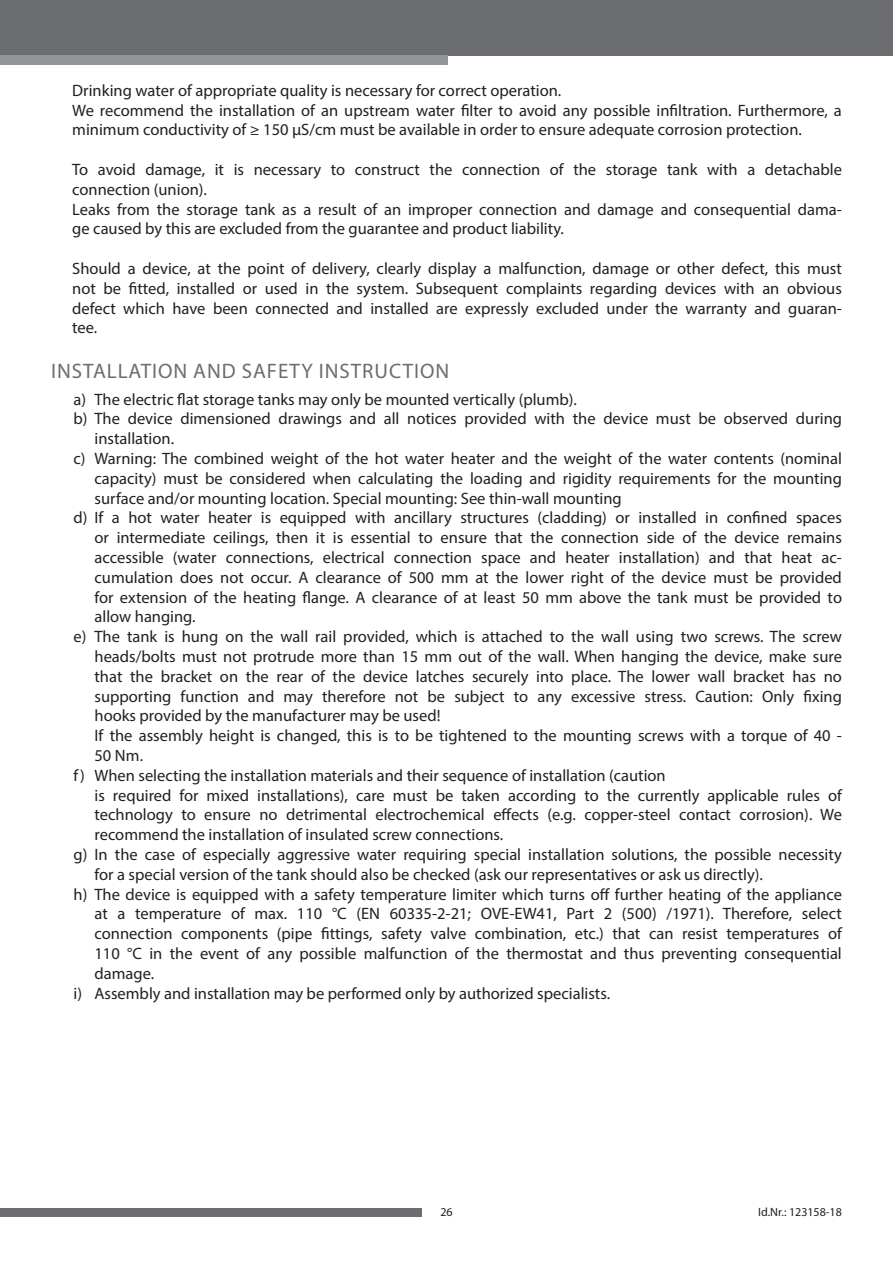
<style>
.page{position:relative;width:893px;height:1263px;background:#fff}
.page>*{position:absolute;margin:0;border:0;box-sizing:border-box;transform-origin:0 0}
.Helv__Überschrift_gr{font:21px "Myriad Pro";letter-spacing:.045em;color:#6c6d70}
.Helv__Einfacher_Absa{font:16.5px/19.8px "Myriad Pro";color:#231f20}
.t1{font:12px "Myriad Pro";color:#231f20}
</style>
<div class="page">
<div style="left:0;top:1208px;width:422px;height:9px;background:#6c6d70"></div>
<div style="left:0;top:0;width:893px;height:55px;background:#6c6d70"></div>
<div style="left:0;top:55px;width:447px;height:9px;background:#939598"></div>
<p class="Helv__Einfacher_Absa" style="left:72px;top:80px;width:491px">Drinking water of appropriate quality is necessary for correct operation.</p>
<p class="Helv__Einfacher_Absa" style="left:72px;top:100px;width:771px">We recommend the installation of an upstream water filter to avoid any possible infiltration. Furthermore, a minimum conductivity of ≥ 150 μS/cm must be available in order to ensure adequate corrosion protection.</p>
<p class="Helv__Einfacher_Absa" style="left:72px;top:159px;width:771px">To avoid damage, it is necessary to construct the connection of the storage tank with a detachable connection (union).</p>
<p class="Helv__Einfacher_Absa" style="left:72px;top:199px;width:771px">Leaks from the storage tank as a result of an improper connection and damage and consequential dama&shy;ge caused by this are excluded from the guarantee and product liability.</p>
<p class="Helv__Einfacher_Absa" style="left:72px;top:258px;width:771px;text-align:justify">Should a device, at the point of delivery, clearly display a malfunction, damage or other defect, this must not be fitted, installed or used in the system. Subsequent complaints regarding devices with an obvious defect which have been connected and installed are expressly excluded under the warranty and guaran&shy;tee.</p>
<p class="Helv__Überschrift_gr" style="left:51px;top:358px;width:400px">INSTALLATION AND SAFETY INSTRUCTION</p>
<p class="Helv__Einfacher_Absa" style="left:74px;top:389px;width:505px">a) The electric flat storage tanks may only be mounted vertically (plumb).</p>
<p class="Helv__Einfacher_Absa" style="left:95px;top:409px;width:749px;text-indent:-21px">b) The device dimensioned drawings and all notices provided with the device must be observed during installation.</p>
<p class="Helv__Einfacher_Absa" style="left:95px;top:448px;width:749px;text-align:justify;text-indent:-21px">c) Warning: The combined weight of the hot water heater and the weight of the water contents (nominal capacity) must be considered when calculating the loading and rigidity requirements for the mounting surface and/or mounting location. Special mounting: See thin-wall mounting</p>
<p class="Helv__Einfacher_Absa" style="left:95px;top:508px;width:749px;text-align:justify;text-indent:-21px">d) If a hot water heater is equipped with ancillary structures (cladding) or installed in confined spaces or intermediate ceilings, then it is essential to ensure that the connection side of the device remains accessible (water connections, electrical connection space and heater installation) and that heat ac&shy;cumulation does not occur. A clearance of 500 mm at the lower right of the device must be provided for extension of the heating flange. A clearance of at least 50 mm above the tank must be provided to allow hanging.</p>
<p class="Helv__Einfacher_Absa" style="left:95px;top:626px;width:749px;text-align:justify;text-indent:-21px">e) The tank is hung on the wall rail provided, which is attached to the wall using two screws. The screw heads/bolts must not protrude more than 15 mm out of the wall. When hanging the device, make sure that the bracket on the rear of the device latches securely into place. The lower wall bracket has no supporting function and may therefore not be subject to any excessive stress. Caution: Only fixing hooks provided by the manufacturer may be used!</p>
<p class="Helv__Einfacher_Absa" style="left:95px;top:725px;width:749px">If the assembly height is changed, this is to be tightened to the mounting screws with a torque of 40 -<br>50 Nm.</p>
<p class="Helv__Einfacher_Absa" style="left:74px;top:765px;width:594px">f) When selecting the installation materials and their sequence of installation (caution</p>
<p class="Helv__Einfacher_Absa" style="left:95px;top:785px;width:749px;text-align:justify">is required for mixed installations), care must be taken according to the currently applicable rules of technology to ensure no detrimental electrochemical effects (e.g. copper-steel contact corrosion). We recommend the installation of insulated screw connections.</p>
<p class="Helv__Einfacher_Absa" style="left:95px;top:844px;width:749px;text-indent:-21px">g) In the case of especially aggressive water requiring special installation solutions, the possible necessity for a special version of the tank should also be checked (ask our representatives or ask us directly).</p>
<p class="Helv__Einfacher_Absa" style="left:95px;top:884px;width:749px;text-align:justify;text-indent:-21px">h) The device is equipped with a safety temperature limiter which turns off further heating of the appliance at a temperature of max. 110 °C (EN 60335-2-21; OVE-EW41, Part 2 (500) /1971). Therefore, select connection components (pipe fittings, safety valve combination, etc.) that can resist temperatures of 110 °C in the event of any possible malfunction of the thermostat and thus preventing consequential damage.</p>
<p class="Helv__Einfacher_Absa" style="left:74px;top:983px;width:538px">i) Assembly and installation may be performed only by authorized specialists.</p>
<p class="t1" style="left:440px;top:1204px;width:14px">26</p>
<p class="t1" style="left:758px;top:1205px;width:85px">Id.Nr.: 123158-18</p>
</div>
